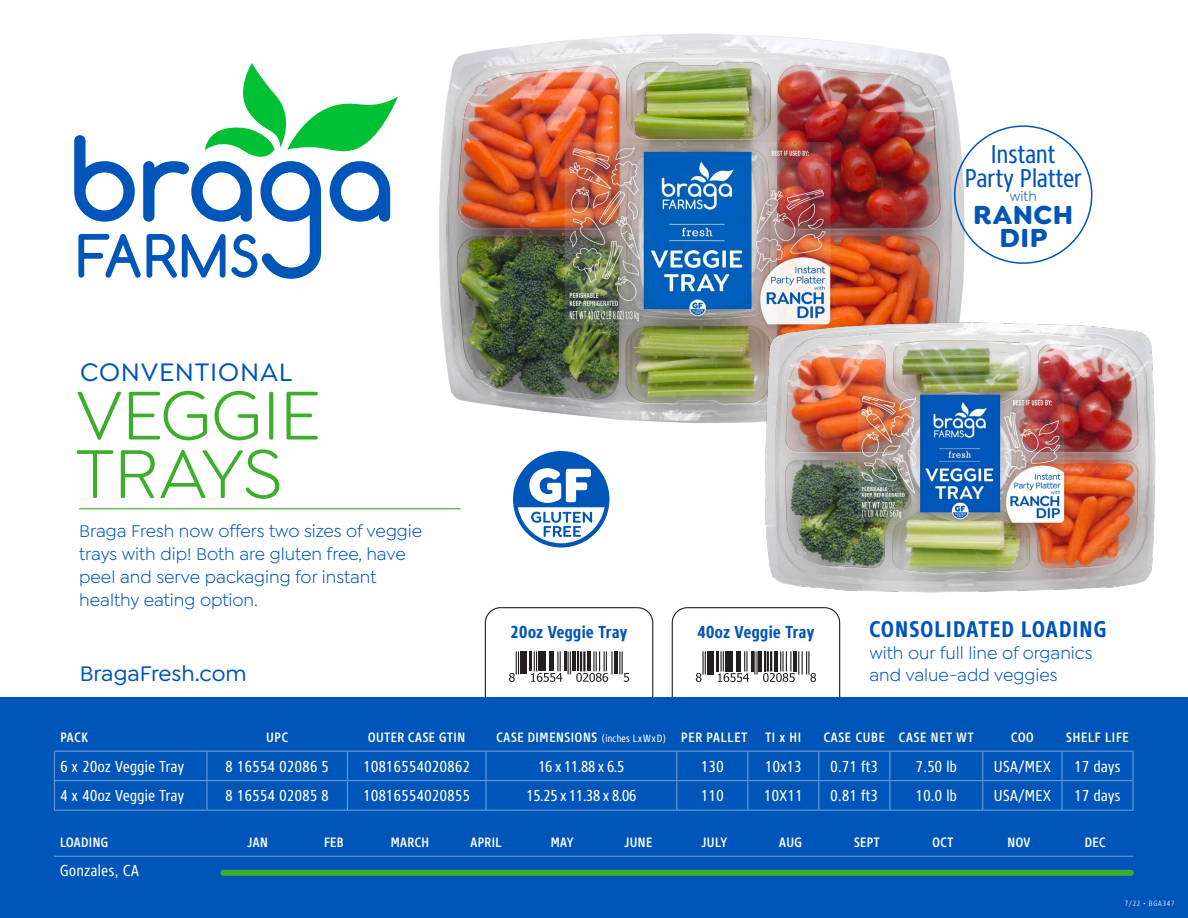
<style>
.page{position:relative;width:1188px;height:918px;background:#fff}
.page>*{position:absolute;margin:0;border:0;box-sizing:border-box;transform-origin:0 0}
.t1{font:73.5px/58.5px "Goldplay";letter-spacing:-.015em;color:#3dae2b}
.t2{font:700 27.75px/23.2px "Goldplay";letter-spacing:.02em;color:#0055b8;text-align:center}
.t3{font:500 27px "Goldplay";letter-spacing:.025em;color:#0055b8}
.t4{font:25.65px/24.2px "Core Sans NR47 Cn";letter-spacing:.005em;color:#0055b8;text-align:center}
.t5{font:700 22.5px "Core Sans NR67 Cn";letter-spacing:.05em;color:#0055b8}
.t6{font:500 22.5px "Goldplay";color:#0055b8}
.t7{font:18px/23.1px "Goldplay";color:#0055b8}
.t8{font:700 17.25px "Core Sans NR67 Cn";letter-spacing:.025em;color:#0055b8}
.t9{font:15.75px "Core Sans NR47 Cn";letter-spacing:.03em;color:#fff}
.t10{font:14.25px "Goldplay";color:#0055b8}
.t11{font:500 13.5px "Core Sans NR57 Cn";letter-spacing:.04em;color:#fff}
.t12{font:300 7.5px "Core Sans NR37 Cn";letter-spacing:.11em;color:#fff}
.s1{font-family:"Core Sans NR47 Cn";font-weight:400;font-size:10.5px}
</style>
<div class="page">
<div style="left:485px;top:607px;width:168px;height:110px;border:1px solid #231f20;border-radius:15px"></div>
<hr style="left:520px;top:651px;width:2px;height:23px;background:#231f20">
<hr style="left:524px;top:651px;width:3px;height:23px;background:#231f20">
<hr style="left:529px;top:651px;width:2px;height:20px;background:#231f20">
<hr style="left:564px;top:651px;width:2px;height:20px;background:#231f20">
<hr style="left:611px;top:651px;width:2px;height:23px;background:#231f20">
<hr style="left:615px;top:651px;width:3px;height:23px;background:#231f20">
<svg style="left:509px;top:651px;width:10px;height:31px"></svg>
<svg style="left:531px;top:651px;width:31px;height:31px"></svg>
<svg style="left:568px;top:651px;width:40px;height:31px"></svg>
<svg style="left:619px;top:651px;width:10px;height:31px"></svg>
<div style="left:672px;top:607px;width:168px;height:110px;border:1px solid #231f20;border-radius:15px"></div>
<hr style="left:707px;top:651px;width:2px;height:24px;background:#231f20">
<hr style="left:710px;top:651px;width:4px;height:24px;background:#231f20">
<hr style="left:716px;top:651px;width:2px;height:21px;background:#231f20">
<svg style="left:696px;top:651px;width:10px;height:31px"></svg>
<svg style="left:718px;top:651px;width:98px;height:31px"></svg>
<div style="left:0;top:698px;width:1188px;height:220px;background:#0055b8"></div>
<svg style="left:74px;top:63px;width:324px;height:216px"></svg>
<hr style="left:79px;top:508px;width:382px;height:1px;background:#3dae2b">
<hr style="left:54px;top:751px;width:153px;height:1px;background:#73a2d8">
<hr style="left:207px;top:751px;width:140px;height:1px;background:#73a2d8">
<hr style="left:347px;top:751px;width:139px;height:1px;background:#73a2d8">
<hr style="left:486px;top:751px;width:191px;height:1px;background:#73a2d8">
<hr style="left:677px;top:751px;width:71px;height:1px;background:#73a2d8">
<hr style="left:748px;top:751px;width:71px;height:1px;background:#73a2d8">
<hr style="left:819px;top:751px;width:71px;height:1px;background:#73a2d8">
<hr style="left:890px;top:751px;width:93px;height:1px;background:#73a2d8">
<hr style="left:983px;top:751px;width:79px;height:1px;background:#73a2d8">
<hr style="left:1062px;top:751px;width:71px;height:1px;background:#73a2d8">
<hr style="left:54px;top:780px;width:153px;height:1px;background:#73a2d8">
<svg style="left:54px;top:752px;width:1px;height:58px"></svg>
<hr style="left:207px;top:780px;width:140px;height:1px;background:#73a2d8">
<svg style="left:207px;top:752px;width:1px;height:58px"></svg>
<hr style="left:347px;top:780px;width:139px;height:1px;background:#73a2d8">
<svg style="left:347px;top:752px;width:1px;height:58px"></svg>
<hr style="left:486px;top:780px;width:191px;height:1px;background:#73a2d8">
<svg style="left:486px;top:752px;width:1px;height:58px"></svg>
<hr style="left:677px;top:780px;width:71px;height:1px;background:#73a2d8">
<svg style="left:676px;top:752px;width:1px;height:58px"></svg>
<hr style="left:748px;top:780px;width:71px;height:1px;background:#73a2d8">
<svg style="left:747px;top:752px;width:1px;height:58px"></svg>
<hr style="left:819px;top:780px;width:71px;height:1px;background:#73a2d8">
<svg style="left:818px;top:752px;width:1px;height:58px"></svg>
<hr style="left:890px;top:780px;width:93px;height:1px;background:#73a2d8">
<svg style="left:890px;top:752px;width:1px;height:58px"></svg>
<hr style="left:983px;top:780px;width:79px;height:1px;background:#73a2d8">
<svg style="left:982px;top:752px;width:1px;height:58px"></svg>
<hr style="left:1062px;top:780px;width:71px;height:1px;background:#73a2d8">
<svg style="left:1062px;top:752px;width:1px;height:58px"></svg>
<svg style="left:1133px;top:752px;width:1px;height:58px"></svg>
<hr style="left:54px;top:810px;width:153px;height:1px;background:#73a2d8">
<hr style="left:207px;top:810px;width:140px;height:1px;background:#73a2d8">
<hr style="left:347px;top:810px;width:139px;height:1px;background:#73a2d8">
<hr style="left:486px;top:810px;width:191px;height:1px;background:#73a2d8">
<hr style="left:677px;top:810px;width:71px;height:1px;background:#73a2d8">
<hr style="left:748px;top:810px;width:71px;height:1px;background:#73a2d8">
<hr style="left:819px;top:810px;width:71px;height:1px;background:#73a2d8">
<hr style="left:890px;top:810px;width:93px;height:1px;background:#73a2d8">
<hr style="left:983px;top:810px;width:79px;height:1px;background:#73a2d8">
<hr style="left:1062px;top:810px;width:71px;height:1px;background:#73a2d8">
<hr style="left:54px;top:856px;width:166px;height:1px;background:#73a2d8">
<hr style="left:220px;top:856px;width:76px;height:1px;background:#73a2d8">
<hr style="left:296px;top:856px;width:76px;height:1px;background:#73a2d8">
<hr style="left:372px;top:856px;width:76px;height:1px;background:#73a2d8">
<hr style="left:448px;top:856px;width:76px;height:1px;background:#73a2d8">
<hr style="left:524px;top:856px;width:76px;height:1px;background:#73a2d8">
<hr style="left:600px;top:856px;width:76px;height:1px;background:#73a2d8">
<hr style="left:676px;top:856px;width:77px;height:1px;background:#73a2d8">
<hr style="left:753px;top:856px;width:76px;height:1px;background:#73a2d8">
<hr style="left:829px;top:856px;width:76px;height:1px;background:#73a2d8">
<hr style="left:905px;top:856px;width:76px;height:1px;background:#73a2d8">
<hr style="left:981px;top:856px;width:76px;height:1px;background:#73a2d8">
<hr style="left:1057px;top:856px;width:76px;height:1px;background:#73a2d8">
<div style="left:224px;top:870px;width:907px;height:6px;background:#3dae2b"></div>
<img style="left:439px;top:33px;width:530px;height:390px">
<img style="left:757px;top:317px;width:399px;height:276px">
<div style="left:513px;top:451px;width:96px;height:97px;background:#0055b8;border-radius:50%"></div>
<svg style="left:518px;top:468px;width:87px;height:75px"></svg>
<h3 class="t3" style="left:80px;top:357px;width:214px">CONVENTIONAL</h3>
<h1 class="t1" style="left:76px;top:386px;width:246px">VEGGIE<br>TRAYS</h1>
<p class="t7" style="left:79px;top:519px;width:345px">Braga Fresh now offers two sizes of veggie trays with dip! Both are gluten free, have peel and serve packaging for instant healthy eating option.</p>
<h3 class="t6" style="left:80px;top:661px;width:168px">BragaFresh.com</h3>
<h3 class="t4" style="left:965px;top:142px;width:118px">Instant<br>Party Platter</h3>
<p class="t10" style="left:1010px;top:189px;width:29px">with</p>
<h2 class="t2" style="left:973px;top:202px;width:102px">RANCH<br>DIP</h2>
<p class="t8" style="left:511px;top:621px;width:118px">20oz Veggie Tray</p>
<p class="t8" style="left:698px;top:621px;width:118px">40oz Veggie Tray</p>
<h3 class="t5" style="left:869px;top:615px;width:239px">CONSOLIDATED LOADING</h3>
<p class="t7" style="left:869px;top:642px;width:225px;line-height:21.6px">with our full line of organics and value-add veggies</p>
<p class="t11" style="left:60px;top:729px;width:29px">PACK</p>
<p class="t11" style="left:266px;top:729px;width:24px">UPC</p>
<p class="t11" style="left:368px;top:729px;width:99px">OUTER CASE GTIN</p>
<p class="t11" style="left:496px;top:729px;width:252px">CASE DIMENSIONS <span class="s1">(inches LxWxD)</span> PER PALLET</p>
<p class="t11" style="left:765px;top:729px;width:37px">TI x HI</p>
<p class="t11" style="left:824px;top:729px;width:151px">CASE CUBE CASE NET WT</p>
<p class="t11" style="left:1011px;top:729px;width:24px">COO</p>
<p class="t11" style="left:1066px;top:729px;width:64px">SHELF LIFE</p>
<p class="t9" style="left:60px;top:756px;width:125px">6 x 20oz Veggie Tray</p>
<p class="t9" style="left:226px;top:756px;width:105px">8 16554 02086 5</p>
<p class="t9" style="left:363px;top:756px;width:108px">10816554020862</p>
<p class="t9" style="left:538px;top:756px;width:87px">16 x 11.88 x 6.5</p>
<p class="t9" style="left:701px;top:756px;width:24px">130</p>
<p class="t9" style="left:765px;top:756px;width:38px">10x13</p>
<p class="t9" style="left:831px;top:756px;width:49px">0.71 ft3</p>
<p class="t9" style="left:916px;top:756px;width:43px">7.50 lb</p>
<p class="t9" style="left:994px;top:756px;width:59px">USA/MEX</p>
<p class="t9" style="left:1074px;top:756px;width:48px">17 days</p>
<p class="t9" style="left:60px;top:785px;width:125px">4 x 40oz Veggie Tray</p>
<p class="t9" style="left:226px;top:785px;width:105px">8 16554 02085 8</p>
<p class="t9" style="left:363px;top:785px;width:108px">10816554020855</p>
<p class="t9" style="left:527px;top:785px;width:111px">15.25 x 11.38 x 8.06</p>
<p class="t9" style="left:701px;top:785px;width:24px">110</p>
<p class="t9" style="left:764px;top:785px;width:40px">10X11</p>
<p class="t9" style="left:831px;top:785px;width:49px">0.81 ft3</p>
<p class="t9" style="left:916px;top:785px;width:43px">10.0 lb</p>
<p class="t9" style="left:994px;top:785px;width:59px">USA/MEX</p>
<p class="t9" style="left:1074px;top:785px;width:48px">17 days</p>
<p class="t11" style="left:60px;top:834px;width:50px">LOADING</p>
<p class="t11" style="left:247px;top:834px;width:22px">JAN</p>
<p class="t11" style="left:324px;top:834px;width:21px">FEB</p>
<p class="t11" style="left:391px;top:834px;width:40px">MARCH</p>
<p class="t11" style="left:470px;top:834px;width:33px">APRIL</p>
<p class="t11" style="left:551px;top:834px;width:24px">MAY</p>
<p class="t11" style="left:624px;top:834px;width:29px">JUNE</p>
<p class="t11" style="left:702px;top:834px;width:28px">JULY</p>
<p class="t11" style="left:779px;top:834px;width:24px">AUG</p>
<p class="t11" style="left:854px;top:834px;width:27px">SEPT</p>
<p class="t11" style="left:933px;top:834px;width:22px">OCT</p>
<p class="t11" style="left:1008px;top:834px;width:24px">NOV</p>
<p class="t11" style="left:1085px;top:834px;width:22px">DEC</p>
<p class="t9" style="left:60px;top:860px;width:81px">Gonzales, CA</p>
<p class="t12" style="left:1125px;top:898px;width:51px">7/22 • BGA347</p>
</div>
